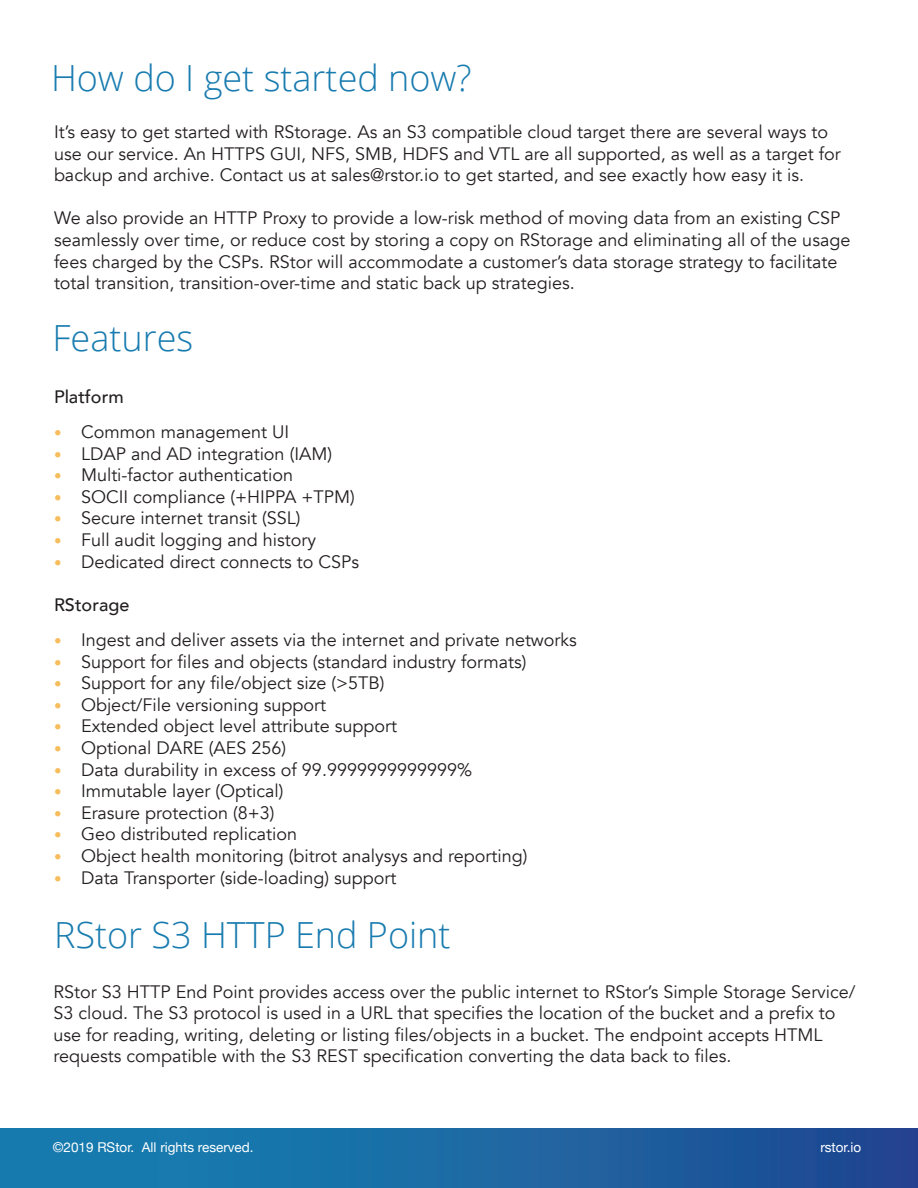
<style>
.page{position:relative;width:918px;height:1188px;background:#fff}
.page>*{position:absolute;margin:0;border:0;box-sizing:border-box;transform-origin:0 0}
.t1{font:300 36px "Open Sans";color:#187baf}
.t2{font:18px "Avenir";color:#231f20}
.t3{font:500 18px "Avenir";color:#231f20}
.t4{font:13.5px "Helvetica Neue";color:#fff}
.s1{font-size:15px;color:#f7bd5c}
</style>
<div class="page">
<div style="left:0;top:1129px;width:918px;height:59px;background:linear-gradient(to right,#1685b4,#214992)"></div>
<p class="t1" style="left:51px;top:53px;width:422px">How do I get started now?</p>
<p class="t2" style="left:54px;top:121px;width:776px">It’s easy to get started with RStorage. As an S3 compatible cloud target there are several ways to</p>
<p class="t2" style="left:54px;top:143px;width:788px">use our service. An HTTPS GUI, NFS, SMB, HDFS and VTL are all supported, as well as a target for</p>
<p class="t2" style="left:54px;top:164px;width:752px">backup and archive. Contact us at sales@rstor.io to get started, and see exactly how easy it is.</p>
<p class="t2" style="left:54px;top:207px;width:788px">We also provide an HTTP Proxy to provide a low-risk method of moving data from an existing CSP</p>
<p class="t2" style="left:54px;top:229px;width:798px">seamlessly over time, or reduce cost by storing a copy on RStorage and eliminating all of the usage</p>
<p class="t2" style="left:54px;top:251px;width:785px">fees charged by the CSPs. RStor will accommodate a customer’s data storage strategy to facilitate</p>
<p class="t2" style="left:54px;top:272px;width:522px">total transition, transition-over-time and static back up strategies.</p>
<p class="t1" style="left:52px;top:313px;width:142px">Features</p>
<p class="t3" style="left:54px;top:381px;width:71px">Platform</p>
<p class="t2" style="left:54px;top:421px;width:237px"><span class="s1">•</span> Common management UI</p>
<p class="t2" style="left:54px;top:443px;width:280px"><span class="s1">•</span> LDAP and AD integration (IAM)</p>
<p class="t2" style="left:54px;top:464px;width:241px"><span class="s1">•</span> Multi-factor authentication</p>
<p class="t2" style="left:54px;top:486px;width:303px"><span class="s1">•</span> SOCII compliance (+HIPPA +TPM)</p>
<p class="t2" style="left:54px;top:507px;width:248px"><span class="s1">•</span> Secure internet transit (SSL)</p>
<p class="t2" style="left:54px;top:529px;width:264px"><span class="s1">•</span> Full audit logging and history</p>
<p class="t2" style="left:54px;top:551px;width:307px"><span class="s1">•</span> Dedicated direct connects to CSPs</p>
<p class="t3" style="left:54px;top:589px;width:77px">RStorage</p>
<p class="t2" style="left:54px;top:629px;width:524px"><span class="s1">•</span> Ingest and deliver assets via the internet and private networks</p>
<p class="t2" style="left:54px;top:651px;width:474px"><span class="s1">•</span> Support for files and objects (standard industry formats)</p>
<p class="t2" style="left:54px;top:672px;width:332px"><span class="s1">•</span> Support for any file/object size (&gt;5TB)</p>
<p class="t2" style="left:54px;top:694px;width:274px"><span class="s1">•</span> Object/File versioning support</p>
<p class="t2" style="left:54px;top:715px;width:345px"><span class="s1">•</span> Extended object level attribute support</p>
<p class="t2" style="left:54px;top:737px;width:234px"><span class="s1">•</span> Optional DARE (AES 256)</p>
<p class="t2" style="left:54px;top:759px;width:420px"><span class="s1">•</span> Data durability in excess of 99.9999999999999%</p>
<p class="t2" style="left:54px;top:780px;width:231px"><span class="s1">•</span> Immutable layer (Optical)</p>
<p class="t2" style="left:54px;top:802px;width:222px"><span class="s1">•</span> Erasure protection (8+3)</p>
<p class="t2" style="left:54px;top:823px;width:245px"><span class="s1">•</span> Geo distributed replication</p>
<p class="t2" style="left:54px;top:845px;width:475px"><span class="s1">•</span> Object health monitoring (bitrot analysys and reporting)</p>
<p class="t2" style="left:54px;top:867px;width:344px"><span class="s1">•</span> Data Transporter (side-loading) support</p>
<p class="t1" style="left:54px;top:910px;width:398px">RStor S3 HTTP End Point</p>
<p class="t2" style="left:53px;top:981px;width:804px">RStor S3 HTTP End Point provides access over the public internet to RStor’s Simple Storage Service/</p>
<p class="t2" style="left:53px;top:1002px;width:784px">S3 cloud. The S3 protocol is used in a URL that specifies the location of the bucket and a prefix to</p>
<p class="t2" style="left:53px;top:1024px;width:771px">use for reading, writing, deleting or listing files/objects in a bucket. The endpoint accepts HTML</p>
<p class="t2" style="left:53px;top:1045px;width:679px">requests compatible with the S3 REST specification converting the data back to files.</p>
<p class="t4" style="left:53px;top:1137px;width:202px">©2019 RStor. All rights reserved.</p>
<p class="t4" style="left:820px;top:1137px;width:42px">rstor.io</p>
</div>
